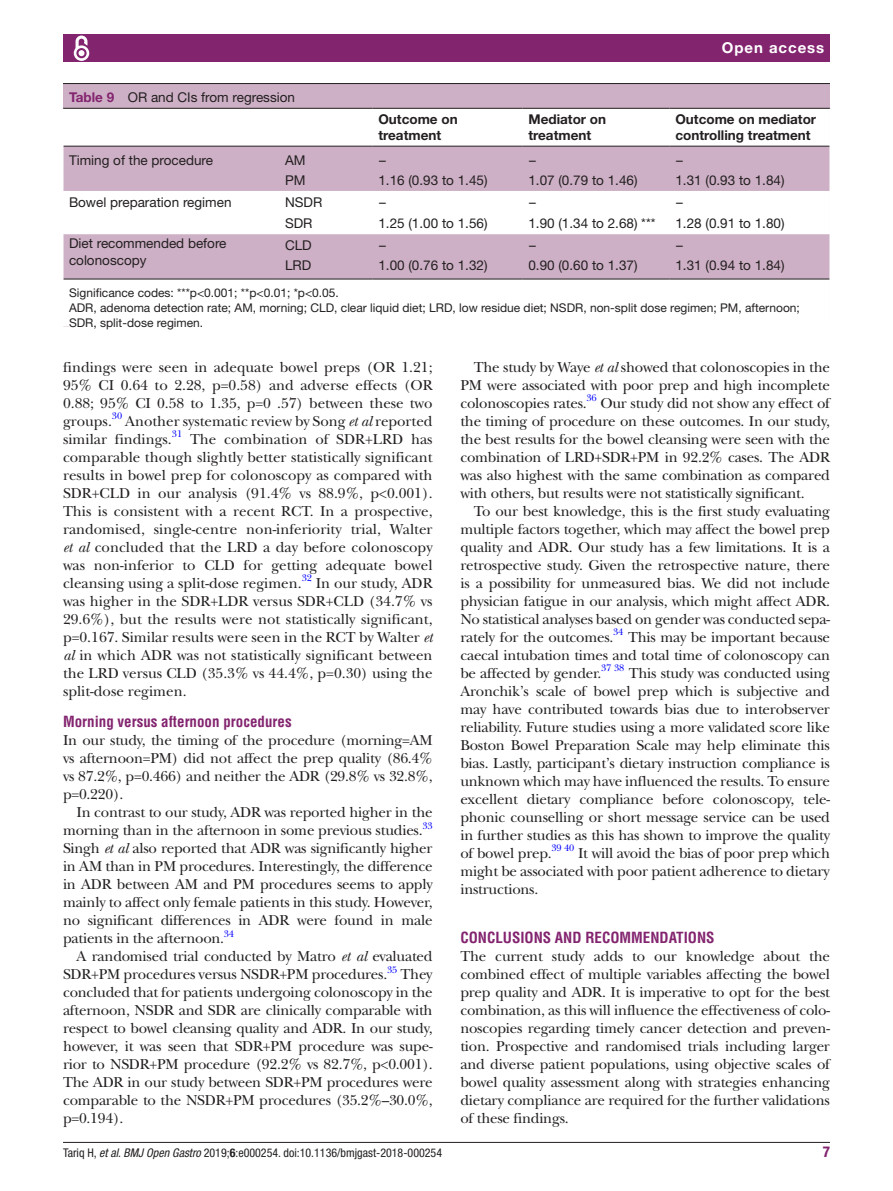
<style>
.page{position:relative;width:893px;height:1191px;background:#fff}
.page>*{position:absolute;margin:0;border:0;box-sizing:border-box;transform-origin:0 0}
.t1{font:15px/18px "New Baskerville";letter-spacing:-.015em;color:#231f20;text-align:justify}
.t2{font:700 condensed 15px "Helvetica LT Std";color:#83246f}
.t3{font:700 15px "Helvetica Neue LT Std";letter-spacing:.065em;color:#fff}
.t4{font:700 condensed 15px "Helvetica Neue LT Std";color:#83246f}
.t5{font:13.5px/16.2px "Helvetica Neue LT Std";color:#231f20}
.t6{font:700 13.5px/16.2px "Helvetica Neue LT Std";color:#231f20}
.t7{font:12px/15px "Helvetica Neue LT Std";color:#231f20}
.t8{font:condensed 12px "Helvetica Neue LT Std";color:#231f20}
.t9{font:9.9px "New Baskerville";letter-spacing:-.015em;color:#00f}
.s1{font-weight:700;color:#83246f}
.s2{font-style:italic}
.s3{font-weight:700}
</style>
<div class="page">
<hr style="left:63px;top:1142px;width:767px;height:1px;background:#231f20">
<div style="left:63px;top:34px;width:767px;height:28px;background:#83246f"></div>
<svg style="left:73px;top:35px;width:17px;height:26px"></svg>
<div style="left:63px;top:84px;width:767px;height:243px;background:#cdb0c5"></div>
<hr style="left:63px;top:83px;width:767px;height:1px;background:#231f20">
<svg style="left:64px;top:109px;width:766px;height:218px;fill:#fff"></svg>
<hr style="left:63px;top:108px;width:216px;height:1px;background:#231f20">
<hr style="left:63px;top:146px;width:216px;height:1px;background:#231f20">
<hr style="left:279px;top:108px;width:93px;height:1px;background:#231f20">
<hr style="left:279px;top:146px;width:93px;height:1px;background:#231f20">
<hr style="left:372px;top:108px;width:150px;height:1px;background:#231f20">
<hr style="left:372px;top:146px;width:150px;height:1px;background:#231f20">
<hr style="left:522px;top:108px;width:147px;height:1px;background:#231f20">
<hr style="left:522px;top:146px;width:147px;height:1px;background:#231f20">
<hr style="left:669px;top:108px;width:161px;height:1px;background:#231f20">
<hr style="left:669px;top:146px;width:161px;height:1px;background:#231f20">
<hr style="left:279px;top:279px;width:93px;height:1px;background:#231f20">
<hr style="left:372px;top:279px;width:150px;height:1px;background:#231f20">
<hr style="left:522px;top:279px;width:147px;height:1px;background:#231f20">
<hr style="left:63px;top:279px;width:216px;height:1px;background:#231f20">
<hr style="left:669px;top:279px;width:161px;height:1px;background:#231f20">
<hr style="left:63px;top:109px;width:1px;height:37px;background:#fff">
<svg style="left:63px;top:146px;width:1px;height:132px"></svg>
<hr style="left:63px;top:279px;width:1px;height:48px;background:#fff">
<hr style="left:69px;top:296px;width:761px;height:1px;background:#fff">
<hr style="left:69px;top:326px;width:761px;height:1px;background:#fff">
<p class="t5" style="left:69px;top:89px;width:228px"><span class="s1">Table 9</span> OR and CIs from regression</p>
<p class="t3" style="left:722px;top:39px;width:104px">Open access</p>
<p class="t6" style="left:378px;top:111px;width:81px">Outcome on treatment</p>
<p class="t6" style="left:528px;top:111px;width:79px">Mediator on treatment</p>
<p class="t6" style="left:675px;top:111px;width:142px">Outcome on mediator controlling treatment</p>
<p class="t5" style="left:69px;top:152px;width:146px">Timing of the procedure</p>
<p class="t5" style="left:285px;top:152px;width:22px">AM</p>
<p class="t5" style="left:379px;top:152px;width:8px">–</p>
<p class="t5" style="left:529px;top:152px;width:8px">–</p>
<p class="t5" style="left:676px;top:152px;width:8px">–</p>
<p class="t5" style="left:285px;top:172px;width:22px">PM</p>
<p class="t5" style="left:378px;top:172px;width:111px">1.16 (0.93 to 1.45)</p>
<p class="t5" style="left:528px;top:172px;width:111px">1.07 (0.79 to 1.46)</p>
<p class="t5" style="left:675px;top:172px;width:111px">1.31 (0.93 to 1.84)</p>
<p class="t5" style="left:69px;top:193px;width:164px">Bowel preparation regimen</p>
<p class="t5" style="left:285px;top:193px;width:39px">NSDR</p>
<p class="t5" style="left:379px;top:193px;width:8px">–</p>
<p class="t5" style="left:529px;top:193px;width:8px">–</p>
<p class="t5" style="left:676px;top:193px;width:8px">–</p>
<p class="t5" style="left:285px;top:215px;width:29px">SDR</p>
<p class="t5" style="left:378px;top:215px;width:111px">1.25 (1.00 to 1.56)</p>
<p class="t5" style="left:528px;top:215px;width:129px">1.90 (1.34 to 2.68) ***</p>
<p class="t5" style="left:675px;top:215px;width:111px">1.28 (0.91 to 1.80)</p>
<p class="t5" style="left:69px;top:235px;width:159px">Diet recommended before colonoscopy</p>
<p class="t5" style="left:285px;top:237px;width:28px">CLD</p>
<p class="t5" style="left:379px;top:237px;width:8px">–</p>
<p class="t5" style="left:529px;top:237px;width:8px">–</p>
<p class="t5" style="left:676px;top:237px;width:8px">–</p>
<p class="t5" style="left:285px;top:257px;width:28px">LRD</p>
<p class="t5" style="left:378px;top:257px;width:111px">1.00 (0.76 to 1.32)</p>
<p class="t5" style="left:528px;top:257px;width:111px">0.90 (0.60 to 1.37)</p>
<p class="t5" style="left:675px;top:257px;width:111px">1.31 (0.94 to 1.84)</p>
<p class="t7" style="left:69px;top:285px;width:732px">Significance codes: ***p&lt;0.001; **p&lt;0.01; *p&lt;0.05.<br>ADR, adenoma detection rate; AM, morning; CLD, clear liquid diet; LRD, low residue diet; NSDR, non-split dose regimen; PM, afternoon;<br>SDR, split-dose regimen.</p>
<p class="t1" style="left:63px;top:358px;width:371px">findings were seen in adequate bowel preps (OR 1.21; 95% CI 0.64 to 2.28, p=0.58) and adverse effects (OR 0.88; 95% CI 0.58 to 1.35, p=0 .57) between these two groups.<sup>30</sup> Another systematic review by Song <span class="s2">et al</span> reported similar findings.</p>
<p class="t1" style="left:460px;top:358px;width:371px;text-indent:14px">The study by Waye <span class="s2">et al</span> showed that colonoscopies in the PM were associated with poor prep and high incomplete colonoscopies rates.<sup>36</sup> Our study did not show any effect of the timing of procedure on these outcomes. In our study, the best results for the bowel cleansing were seen with the combination of LRD+SDR+PM in 92.2% cases. The ADR was also highest with the same combination as compared with others, but results were not statistically significant.</p>
<p class="t1" style="left:460px;top:502px;width:371px;text-indent:14px">To our best knowledge, this is the first study evaluating multiple factors together, which may affect the bowel prep quality and ADR. Our study has a few limitations. It is a retrospective study. Given the retrospective nature, there is a possibility for unmeasured bias. We did not include physician fatigue in our analysis, which might affect ADR.<br>No statistical analyses based on gender was conducted sepa&shy;rately for the outcomes.<sup>34</sup> This may be important because caecal intubation times and total time of colonoscopy can be affected by gender.</p>
<p class="t9" style="left:172px;top:428px;width:12px">31</p>
<p class="t1" style="left:63px;top:430px;width:371px;text-indent:127px">The combination of SDR+LRD has comparable though slightly better statistically significant results in bowel prep for colonoscopy as compared with SDR+CLD in our analysis (91.4% vs 88.9%, p&lt;0.001).<br>This is consistent with a recent RCT. In a prospective, randomised, single-centre non-inferiority trial, Walter <span class="s2">et al</span> concluded that the LRD a day before colonoscopy was non-inferior to CLD for getting adequate bowel cleansing using a split-dose regimen.<sup>32</sup> In our study, ADR was higher in the SDR+LDR versus SDR+CLD (34.7% vs 29.6%), but the results were not statistically significant, p=0.167. Similar results were seen in the RCT by Walter <span class="s2">et al</span> in which ADR was not statistically significant between the LRD versus CLD (35.3% vs 44.4%, p=0.30) using the split-dose regimen.</p>
<p class="t2" style="left:63px;top:712px;width:230px">Morning versus afternoon procedures</p>
<p class="t1" style="left:63px;top:731px;width:371px">In our study, the timing of the procedure (morning=AM vs afternoon=PM) did not affect the prep quality (86.4% vs 87.2%, p=0.466) and neither the ADR (29.8% vs 32.8%, p=0.220).</p>
<p class="t1" style="left:63px;top:803px;width:371px;text-indent:14px">In contrast to our study, ADR was reported higher in the morning than in the afternoon in some previous studies.<sup>33<br></sup>Singh <span class="s2">et al</span> also reported that ADR was significantly higher in AM than in PM procedures. Interestingly, the difference in ADR between AM and PM procedures seems to apply mainly to affect only female patients in this study. However, no significant differences in ADR were found in male patients in the afternoon.</p>
<p class="t9" style="left:601px;top:662px;width:25px">37 38</p>
<p class="t1" style="left:460px;top:664px;width:371px;text-indent:168px">This study was conducted using Aronchik’s scale of bowel prep which is subjective and may have contributed towards bias due to interobserver reliability. Future studies using a more validated score like Boston Bowel Preparation Scale may help eliminate this bias. Lastly, participant’s dietary instruction compliance is unknown which may have influenced the results. To ensure excellent dietary compliance before colonoscopy, tele&shy;phonic counselling or short message service can be used in further studies as this has shown to improve the quality of bowel prep.</p>
<p class="t9" style="left:551px;top:842px;width:24px">39 40</p>
<p class="t1" style="left:460px;top:844px;width:371px;text-indent:118px">It will avoid the bias of poor prep which might be associated with poor patient adherence to dietary instructions.</p>
<p class="t2" style="left:460px;top:928px;width:256px">Conclusions and recommendations</p>
<p class="t1" style="left:460px;top:947px;width:371px">The current study adds to our knowledge about the combined effect of multiple variables affecting the bowel prep quality and ADR. It is imperative to opt for the best combination, as this will influence the effectiveness of colo&shy;noscopies regarding timely cancer detection and preven&shy;tion. Prospective and randomised trials including larger and diverse patient populations, using objective scales of bowel quality assessment along with strategies enhancing dietary compliance are required for the further validations of these findings.</p>
<p class="t9" style="left:224px;top:927px;width:12px">34</p>
<p class="t1" style="left:63px;top:947px;width:371px;text-indent:14px">A randomised trial conducted by Matro <span class="s2">et al</span> evaluated<br>SDR+PM procedures versus NSDR+PM procedures.</p>
<p class="t9" style="left:387px;top:963px;width:12px">35</p>
<p class="t1" style="left:63px;top:965px;width:371px;text-indent:338px">They concluded that for patients undergoing colonoscopy in the afternoon, NSDR and SDR are clinically comparable with respect to bowel cleansing quality and ADR. In our study, however, it was seen that SDR+PM procedure was supe&shy;rior to NSDR+PM procedure (92.2% vs 82.7%, p&lt;0.001).<br>The ADR in our study between SDR+PM procedures were comparable to the NSDR+PM procedures (35.2%–30.0%, p=0.194).</p>
<p class="t8" style="left:63px;top:1145px;width:381px">Tariq H, <span class="s2">et al</span>. <span class="s2">BMJ Open Gastro</span> 2019;<span class="s3">6</span>:e000254. doi:10.1136/bmjgast-2018-000254</p>
<p class="t4" style="left:823px;top:1142px;width:9px">7</p>
</div>
